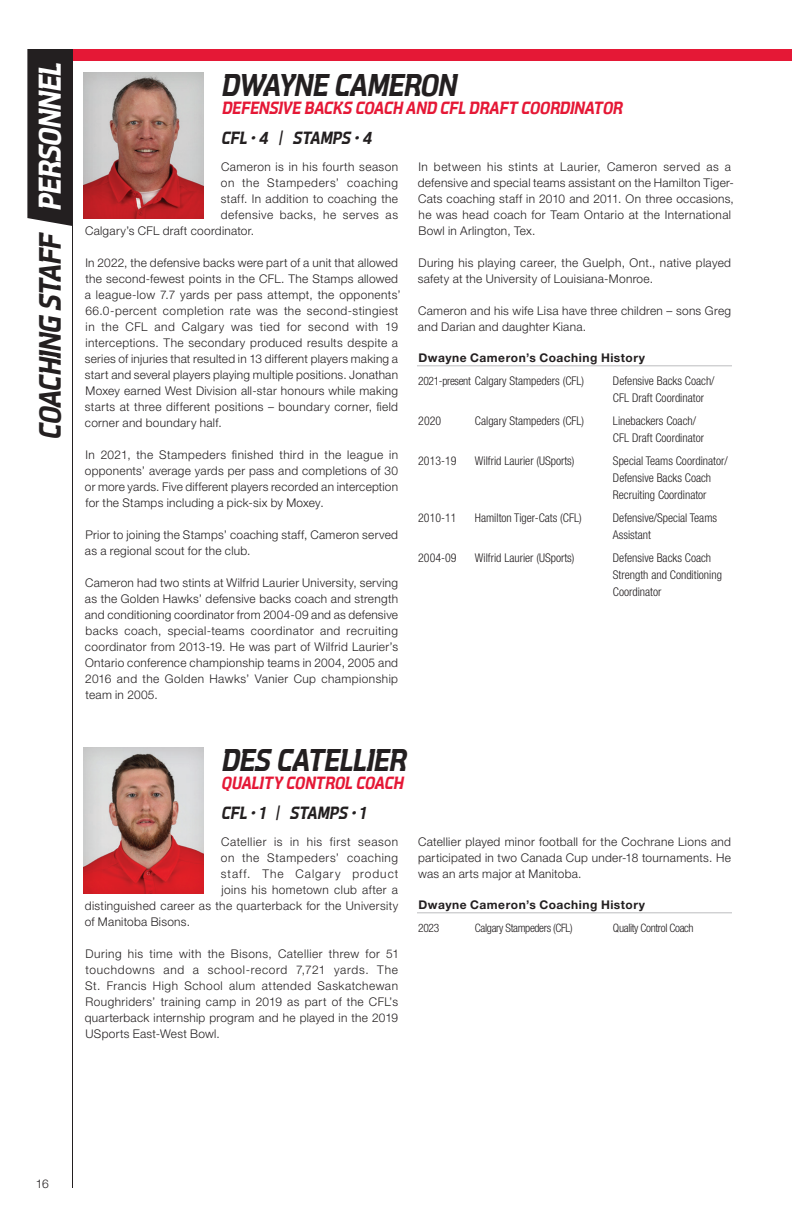
<style>
.page{position:relative;width:792px;height:1224px;background:#fff}
.page>*{position:absolute;margin:0;border:0;box-sizing:border-box;transform-origin:0 0}
.t1{font:italic 700 32px "Aquarius";color:#231f20}
.t2{font:italic 700 32px "Aquarius";color:#fff}
.t3{font:italic 700 31.4px "Aquarius";color:#231f20}
.t4{font:italic 700 18px "Aquarius";color:#e51836}
.t5{font:italic 700 18px "Aquarius";color:#231f20}
.t6{font:300 12px/16px "Helvetica Neue LT Std";letter-spacing:.025em;color:#231f20}
.t7{font:300 condensed 12px/17px "Helvetica Neue LT Std";color:#231f20}
.t8{font:700 12px/23px "Helvetica Neue LT Std";letter-spacing:.04em;color:#231f20}
.t9{font:300 12px "Helvetica Neue LT Std";letter-spacing:.055em;color:#231f20}
.t10{font:300 12px "Helvetica Neue LT Std";letter-spacing:.05em;color:#231f20}
.t11{font:300 12px "Helvetica Neue LT Std";letter-spacing:.045em;color:#231f20}
.t12{font:300 12px "Helvetica Neue LT Std";letter-spacing:.085em;color:#231f20}
.t13{font:300 condensed 11.6px "Helvetica Neue LT Std";letter-spacing:-.03em;color:#231f20}
.s1{font-weight:300;font-stretch:condensed;font-size:11.6px}
.s2{font-weight:300;font-stretch:condensed}
</style>
<div class="page">
<div style="left:73px;top:49px;width:719px;height:12px;background:#e51836"></div>
<hr style="left:72px;top:49px;width:1px;height:1139px;background:#231f20">
<div style="left:27px;top:49px;width:45px;height:177px;background:#231f20"></div>
<hr style="left:417px;top:365px;width:315px;height:1px;background:#bcbdc0">
<div style="left:81px;top:69px;width:124px;height:150px;background:#231f20;opacity:.15"></div>
<hr style="left:417px;top:912px;width:315px;height:1px;background:#bcbdc0">
<div style="left:81px;top:744px;width:124px;height:150px;background:#231f20;opacity:.15"></div>
<h1 class="t2" style="left:33px;top:211px;width:155px;rotate:-90deg">PERSONNEL</h1>
<h2 class="t3" style="left:33px;top:440px;width:213px;rotate:-90deg">COACHING STAFF</h2>
<h1 class="t1" style="left:221px;top:68px;width:242px">DWAYNE CAMERON</h1>
<h3 class="t4" style="left:222px;top:98px;width:405px">DEFENSIVE BACKS COACH AND CFL DRAFT COORDINATOR</h3>
<h3 class="t5" style="left:221px;top:128px;width:155px">CFL •4 | STAMPS •4</h3>
<p class="t6" style="left:221px;top:158px;width:179px">Cameron is in his fourth season</p>
<p class="t9" style="left:221px;top:175px;width:179px">on the Stampeders’ coaching</p>
<p class="t6" style="left:221px;top:190px;width:179px">staff. In addition to coaching the</p>
<p class="t11" style="left:221px;top:207px;width:179px">defensive backs, he serves as</p>
<p class="t6" style="left:85px;top:222px;width:171px">Calgary’s CFL draft coordinator.</p>
<p class="t6" style="left:85px;top:254px;width:317px">In 2022, the defensive backs were part of a unit that allowed the second-fewest points in the CFL. The Stamps allowed a league-low 7.7 yards per pass attempt, the opponents’ 66.0-percent completion rate was the second-stingiest in the CFL and Calgary was tied for second with 19 interceptions. The secondary produced results despite a series of injuries that resulted in 13 different players making a start and several players playing multiple positions. Jonathan Moxey earned West Division all-star honours while making starts at three different positions – boundary corner, field corner and boundary half.</p>
<p class="t6" style="left:85px;top:446px;width:315px;text-align:justify">In 2021, the Stampeders finished third in the league in opponents’ average yards per pass and completions of 30 or more yards. Five different players recorded an interception for the Stamps including a pick-six by Moxey.</p>
<p class="t6" style="left:85px;top:526px;width:315px">Prior to joining the Stamps’ coaching staff, Cameron served as a regional scout for the club.</p>
<p class="t6" style="left:85px;top:574px;width:315px;text-align:justify">Cameron had two stints at Wilfrid Laurier University, serving as the Golden Hawks’ defensive backs coach and strength and conditioning coordinator from 2004-09 and as defensive backs coach, special-teams coordinator and recruiting coordinator from 2013-19. He was part of Wilfrid Laurier’s Ontario conference championship teams in 2004, 2005 and 2016 and the Golden Hawks’ Vanier Cup championship team in 2005.</p>
<p class="t6" style="left:418px;top:158px;width:318px">In between his stints at Laurier, Cameron served as a defensive and special teams assistant on the Hamilton Tiger-Cats coaching staff in 2010 and 2011. On three occasions, he was head coach for Team Ontario at the International Bowl in Arlington, Tex.</p>
<p class="t6" style="left:418px;top:254px;width:315px">During his playing career, the Guelph, Ont., native played safety at the University of Louisiana-Monroe.</p>
<p class="t6" style="left:418px;top:302px;width:315px">Cameron and his wife Lisa have three children – sons Greg and Darian and daughter Kiana.</p>
<p class="t8" style="left:418px;top:346px;width:228px">Dwayne Cameron’s Coaching History<br><span class="s1">2021-present</span> <span class="s2">Calgary Stampeders (CFL)</span></p>
<p class="t7" style="left:613px;top:372px;width:103px">Defensive Backs Coach/<br>CFL Draft Coordinator</p>
<p class="t7" style="left:418px;top:412px;width:24px">2020</p>
<p class="t7" style="left:475px;top:412px;width:111px">Calgary Stampeders (CFL)</p>
<p class="t7" style="left:613px;top:412px;width:93px">Linebackers Coach/<br>CFL Draft Coordinator</p>
<p class="t7" style="left:418px;top:452px;width:40px">2013-19</p>
<p class="t7" style="left:475px;top:452px;width:101px">Wilfrid Laurier (USports)</p>
<p class="t7" style="left:613px;top:452px;width:116px">Special Teams Coordinator/<br>Defensive Backs Coach<br>Recruiting Coordinator</p>
<p class="t7" style="left:418px;top:509px;width:40px">2010-11</p>
<p class="t7" style="left:475px;top:509px;width:108px">Hamilton Tiger-Cats (CFL)</p>
<p class="t7" style="left:613px;top:509px;width:106px">Defensive/Special Teams<br>Assistant</p>
<p class="t7" style="left:418px;top:549px;width:40px">2004-09</p>
<p class="t7" style="left:475px;top:549px;width:101px">Wilfrid Laurier (USports)</p>
<p class="t7" style="left:613px;top:549px;width:111px">Defensive Backs Coach<br>Strength and Conditioning<br>Coordinator</p>
<h1 class="t1" style="left:221px;top:743px;width:192px">DES CATELLIER</h1>
<h3 class="t4" style="left:221px;top:773px;width:187px">QUALITY CONTROL COACH</h3>
<h3 class="t5" style="left:221px;top:803px;width:149px">CFL •1 | STAMPS •1</h3>
<p class="t10" style="left:221px;top:834px;width:179px">Catellier is in his first season</p>
<p class="t9" style="left:221px;top:850px;width:179px">on the Stampeders’ coaching</p>
<p class="t12" style="left:221px;top:866px;width:179px">staff. The Calgary product</p>
<p class="t6" style="left:222px;top:881px;width:178px">joins his hometown club after a</p>
<p class="t6" style="left:85px;top:897px;width:315px">distinguished career as the quarterback for the University</p>
<p class="t6" style="left:85px;top:913px;width:107px">of Manitoba Bisons.</p>
<p class="t6" style="left:85px;top:945px;width:316px;text-align:justify">During his time with the Bisons, Catellier threw for 51 touchdowns and a school-record 7,721 yards. The St. Francis High School alum attended Saskatchewan Roughriders’ training camp in 2019 as part of the CFL’s quarterback internship program and he played in the 2019<br>USports East-West Bowl.</p>
<p class="t6" style="left:418px;top:833px;width:314px;text-align:justify">Catellier played minor football for the Cochrane Lions and participated in two Canada Cup under-18 tournaments. He was an arts major at Manitoba.</p>
<p class="t8" style="left:419px;top:893px;width:228px">Dwayne Cameron’s Coaching History</p>
<p class="t13" style="left:418px;top:921px;width:23px">2023</p>
<p class="t13" style="left:475px;top:921px;width:99px">Calgary Stampeders (CFL)</p>
<p class="t13" style="left:613px;top:921px;width:82px">Quality Control Coach</p>
<p class="t6" style="left:36px;top:1175px;width:14px">16</p>
</div>
